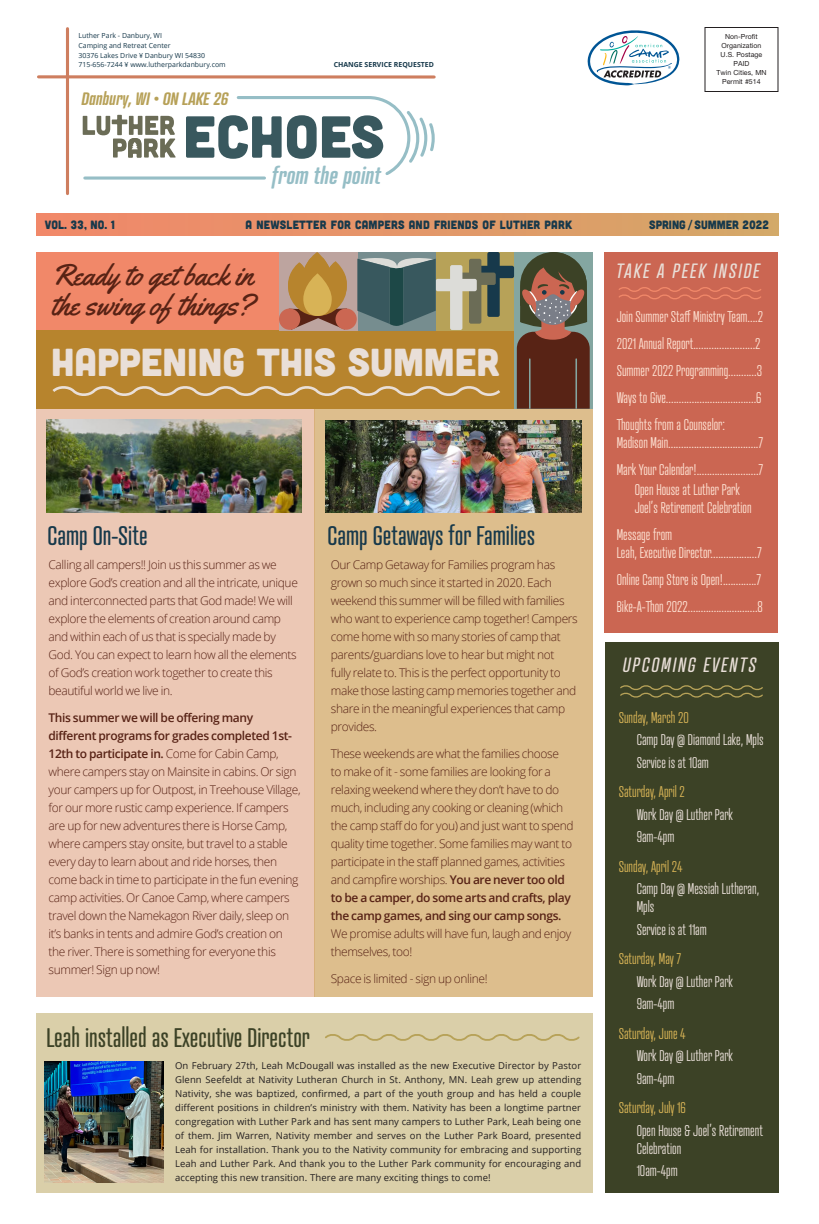
<style>
.page{position:relative;width:819px;height:1224px;background:#fff}
.page>*{position:absolute;margin:0;border:0;box-sizing:border-box;transform-origin:0 0}
.t1{font:59.1px "Cubano";color:#39585e}
.t2{font:39px "Cubano";color:#e9dfd8}
.t3{font:30px "Yellowtail";color:#582315}
.t4{font:26px "Atrament";color:#17394b}
.t5{font:26px "Atrament";color:#3c4226}
.t6{font:italic 600 23px "Atrament";color:#96bec6}
.t7{font:italic 20px "Atrament";letter-spacing:.1em;color:#e9dfd8}
.t8{font:italic 600 17.4px "Atrament";color:#b7a158}
.t9{font:300 15px/18px "Atrament";color:#fde0d1}
.t10{font:300 15px/18px "Atrament";color:#e9dfd8}
.t11{font:300 15px "Atrament";color:#d8b456}
.Program_Copy{font:300 12px/18px "Open Sans";letter-spacing:-.03em;color:#582316}
.t12{font:12px "Cubano";letter-spacing:.02em;color:#17394b;scale:.95 1}
.t13{font:12px "Cubano";color:#17394b;scale:.95 1}
.Program_Copy-2{font:9.5px/14px "Open Sans";letter-spacing:.01em;color:#231f20;text-align:justify}
.t14{font:7px/9.6px "Open Sans";color:#17394b}
.t15{font:7px "Helvetica Neue LT Std";letter-spacing:.005em;color:#231f20}
.t16{font:700 7px "Open Sans";color:#17394b}
.s1{font-weight:600}
</style>
<div class="page">
<div style="left:36px;top:1013px;width:556px;height:179px;background:#dacfa9"></div>
<div style="left:36px;top:252px;width:478px;height:78px;background:#f18869"></div>
<div style="left:36px;top:330px;width:478px;height:79px;background:#b7842d"></div>
<div style="left:36px;top:214px;width:742px;height:21px;background:linear-gradient(to right,#f2876a,#d4a868)"></div>
<div style="left:704px;top:27px;width:74px;height:65px;border:1px solid #231f20"></div>
<svg style="left:588px;top:30px;width:91px;height:55px"></svg>
<div style="left:604px;top:252px;width:174px;height:380px;background:#cb6652"></div>
<div style="left:514px;top:252px;width:78px;height:157px;background:#84a6a1"></div>
<div style="left:36px;top:409px;width:278px;height:587px;background:#ecc8b5"></div>
<div style="left:314px;top:409px;width:278px;height:587px;background:#ddbe8d"></div>
<div style="left:605px;top:642px;width:173px;height:550px;background:#3c4226"></div>
<img style="left:326px;top:420px;width:256px;height:92px">
<img style="left:46px;top:419px;width:256px;height:93px">
<svg style="left:618px;top:287px;width:143px;height:13px"></svg>
<svg style="left:83px;top:115px;width:93px;height:43px"></svg>
<svg style="left:236px;top:96px;width:199px;height:82px"></svg>
<hr style="left:66px;top:29px;width:3px;height:165px;background:#ce7e5f">
<svg style="left:39px;top:75px;width:395px;height:4px;background:#d89a82"></svg>
<svg style="left:85px;top:176px;width:179px;height:4px"></svg>
<svg style="left:52px;top:252px;width:538px;height:157px"></svg>
<svg style="left:620px;top:685px;width:143px;height:13px"></svg>
<svg style="left:325px;top:1034px;width:255px;height:7px"></svg>
<img style="left:45px;top:1061px;width:119px;height:121px">
<p class="t14" style="left:78px;top:31px;width:149px">Luther Park - Danbury, WI<br>Camping and Retreat Center<br>30376 Lakes Drive ¥ Danbury WI 54830<br>715-656-7244 ¥ www.lutherparkdanbury.com</p>
<h3 class="t8" style="left:81px;top:88px;width:149px">Danbury, WI • ON LAKE 26</h3>
<p class="t16" style="left:334px;top:59px;width:102px">CHANGE SERVICE REQUESTED</p>
<h1 class="t1" style="left:183px;top:99px;width:203px">ECHOES</h1>
<h3 class="t6" style="left:271px;top:161px;width:111px">from the point</h3>
<p class="t15" style="left:725px;top:33px;width:34px">Non-Profit</p>
<p class="t15" style="left:721px;top:42px;width:42px">Organization</p>
<p class="t15" style="left:721px;top:51px;width:43px">U.S. Postage</p>
<p class="t15" style="left:734px;top:60px;width:17px">PAID</p>
<p class="t15" style="left:716px;top:69px;width:52px">Twin Cities, MN</p>
<p class="t15" style="left:722px;top:78px;width:40px">Permit #514</p>
<p class="t12" style="left:45px;top:217px;width:75px">VOL. 33, NO. 1</p>
<p class="t12" style="left:246px;top:217px;width:345px">A NEWSLETTER FOR CAMPERS AND FRIENDS OF LUTHER PARK</p>
<p class="t13" style="left:649px;top:217px;width:128px">SPRING/SUMMER 2022</p>
<p class="t3" style="left:51px;top:256px;width:204px">Ready to get back in</p>
<p class="t3" style="left:51px;top:286px;width:204px">the swing of things?</p>
<p class="t2" style="left:51px;top:337px;width:450px">HAPPENING THIS SUMMER</p>
<p class="t4" style="left:47px;top:520px;width:102px">Camp On-Site</p>
<p class="t4" style="left:328px;top:520px;width:209px">Camp Getaways for Families</p>
<p class="Program_Copy" style="left:49px;top:555px;width:251px">Calling all campers!! Join us this summer as we explore God’s creation and all the intricate, unique and interconnected parts that God made! We will explore the elements of creation around camp and within each of us that is specially made by God. You can expect to learn how all the elements of God’s creation work together to create this beautiful world we live in.</p>
<p class="Program_Copy" style="left:49px;top:708px;width:254px"><span class="s1">This summer we will be offering many different programs for grades completed 1st-12th to participate in.</span> Come for Cabin Camp, where campers stay on Mainsite in cabins. Or sign your campers up for Outpost, in Treehouse Village, for our more rustic camp experience. If campers are up for new adventures there is Horse Camp, where campers stay onsite, but travel to a stable every day to learn about and ride horses, then come back in time to participate in the fun evening camp activities. Or Canoe Camp, where campers travel down the Namekagon River daily, sleep on it’s banks in tents and admire God’s creation on the river. There is something for everyone this summer! Sign up now!</p>
<p class="Program_Copy" style="left:331px;top:555px;width:249px">Our Camp Getaway for Families program has grown so much since it started in 2020. Each weekend this summer will be filled with families who want to experience camp together! Campers come home with so many stories of camp that parents/guardians love to hear but might not fully relate to. This is the perfect opportunity to make those lasting camp memories together and share in the meaningful experiences that camp provides.</p>
<p class="Program_Copy" style="left:331px;top:744px;width:244px">These weekends are what the families choose<br>to make of it - some families are looking for a relaxing weekend where they don’t have to do much, including any cooking or cleaning (which the camp staff do for you) and just want to spend quality time together. Some families may want to participate in the staff planned games, activities and campfire worships. <span class="s1">You are never too old to be a camper, do some arts and crafts, play the camp games, and sing our camp songs.<br></span>We promise adults will have fun, laugh and enjoy themselves, too!</p>
<p class="Program_Copy" style="left:331px;top:969px;width:158px">Space is limited - sign up online!</p>
<p class="t5" style="left:46px;top:1022px;width:265px">Leah installed as Executive Director</p>
<p class="Program_Copy-2" style="left:175px;top:1058px;width:408px">On February 27th, Leah McDougall was installed as the new Executive Director by Pastor Glenn Seefeldt at Nativity Lutheran Church in St. Anthony, MN. Leah grew up attending Nativity, she was baptized, confirmed, a part of the youth group and has held a couple different positions in children’s ministry with them. Nativity has been a longtime partner congregation with Luther Park and has sent many campers to Luther Park, Leah being one of them. Jim Warren, Nativity member and serves on the Luther Park Board, presented Leah for installation. Thank you to the Nativity community for embracing and supporting Leah and Luther Park. And thank you to the Luther Park community for encouraging and accepting this new transition. There are many exciting things to come!</p>
<p class="t7" style="left:616px;top:259px;width:145px">TAKE A PEEK INSIDE</p>
<p class="t9" style="left:617px;top:307px;width:148px">Join Summer Staff Ministry Team....2</p>
<p class="t9" style="left:617px;top:334px;width:145px">2021 Annual Report........................2</p>
<p class="t9" style="left:617px;top:361px;width:147px">Summer 2022 Programming...........3</p>
<p class="t9" style="left:617px;top:388px;width:146px">Ways to Give...................................6</p>
<p class="t9" style="left:617px;top:415px;width:148px">Thoughts from a Counselor:<br>Madison Main...................................7</p>
<p class="t9" style="left:617px;top:460px;width:148px">Mark Your Calendar!........................7</p>
<p class="t9" style="left:635px;top:480px;width:107px">Open House at Luther Park</p>
<p class="t9" style="left:635px;top:498px;width:118px">Joel’s Retirement Celebration</p>
<p class="t9" style="left:617px;top:525px;width:146px">Message from<br>Leah, Executive Director..................7</p>
<p class="t9" style="left:617px;top:570px;width:146px">Online Camp Store is Open!.............7</p>
<p class="t9" style="left:617px;top:597px;width:148px">Bike-A-Thon 2022...........................8</p>
<p class="t7" style="left:623px;top:652px;width:135px">UPCOMING EVENTS</p>
<p class="t11" style="left:619px;top:709px;width:72px">Sunday, March 20</p>
<p class="t10" style="left:637px;top:731px;width:129px">Camp Day @ Diamond Lake, Mpls</p>
<p class="t10" style="left:637px;top:753px;width:74px">Service is at 10am</p>
<p class="t11" style="left:619px;top:783px;width:68px">Saturday, April 2</p>
<p class="t10" style="left:637px;top:805px;width:98px">Work Day @ Luther Park</p>
<p class="t10" style="left:637px;top:828px;width:39px">9am-4pm</p>
<p class="t11" style="left:619px;top:858px;width:65px">Sunday, April 24</p>
<p class="t10" style="left:637px;top:880px;width:124px">Camp Day @ Messiah Lutheran,<br>Mpls</p>
<p class="t10" style="left:637px;top:920px;width:72px">Service is at 11am</p>
<p class="t11" style="left:619px;top:950px;width:64px">Saturday, May 7</p>
<p class="t10" style="left:637px;top:972px;width:98px">Work Day @ Luther Park</p>
<p class="t10" style="left:637px;top:995px;width:39px">9am-4pm</p>
<p class="t11" style="left:619px;top:1025px;width:68px">Saturday, June 4</p>
<p class="t10" style="left:637px;top:1047px;width:98px">Work Day @ Luther Park</p>
<p class="t10" style="left:637px;top:1069px;width:39px">9am-4pm</p>
<p class="t11" style="left:619px;top:1099px;width:69px">Saturday, July 16</p>
<p class="t10" style="left:637px;top:1121px;width:128px">Open House &amp; Joel’s Retirement<br>Celebration</p>
<p class="t10" style="left:637px;top:1162px;width:42px">10am-4pm</p>
</div>
